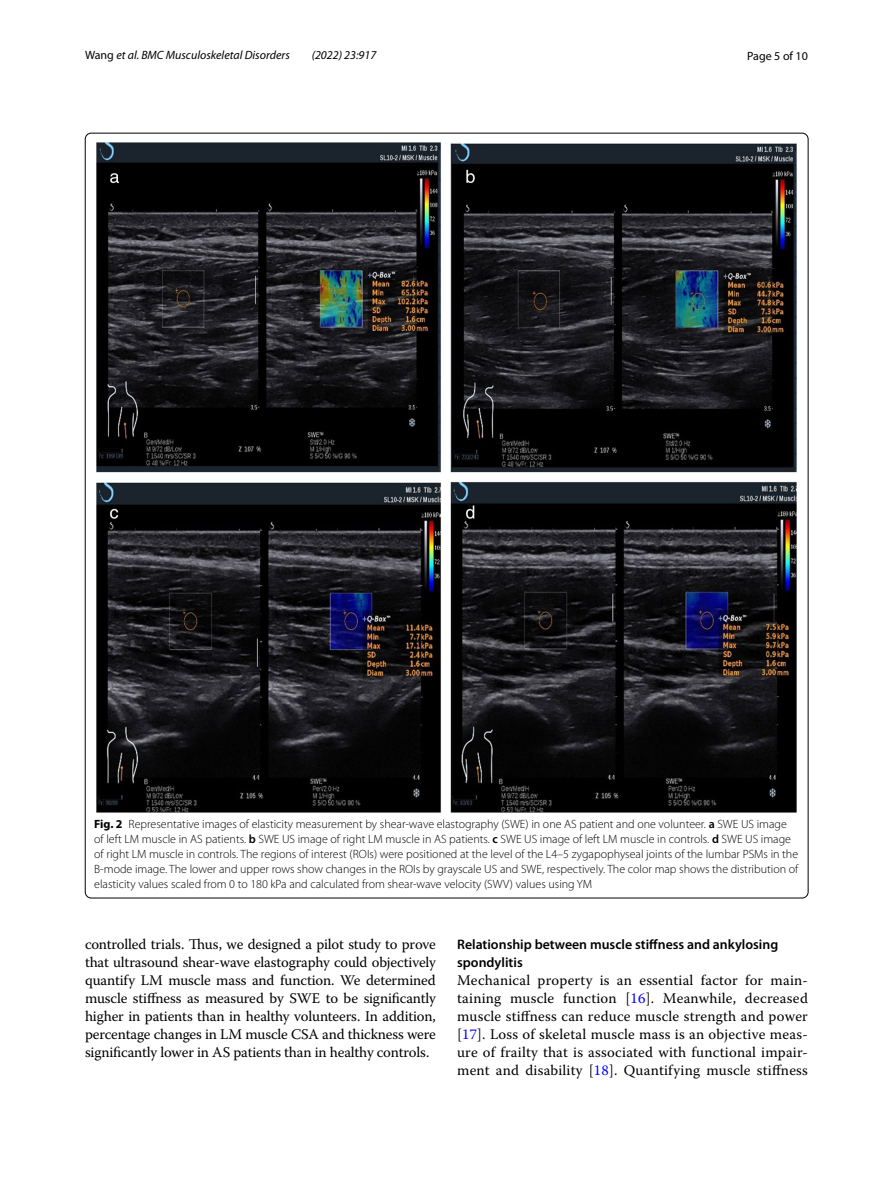
<style>
.page{position:relative;width:893px;height:1187px;background:#fff}
.page>*{position:absolute;margin:0;border:0;box-sizing:border-box;transform-origin:0 0}
.t1{font:14.7px/18px "Warnock Pro";letter-spacing:.005em;color:#000;text-align:justify}
.t2{font:600 13.8px/18px "Myriad Pro";color:#000}
.t3{font:300 12px/15px "Myriad Pro";color:#000}
.t4{font:italic 12px "Myriad Pro";color:#000}
.t5{font:12px "Myriad Pro";color:#000}
.s1{font-style:normal}
.s2{font-weight:700}
.s3{font-weight:600}
.s4{color:#00f}
</style>
<div class="page">
<img style="left:96px;top:142px;width:701px;height:670px">
<p class="t4" style="left:85px;top:48px;width:206px"><span class="s1">Wang</span> et al. BMC Musculoskeletal Disorders</p>
<p class="t4" style="left:312px;top:48px;width:66px">(2022) 23:917</p>
<p class="t5" style="left:747px;top:48px;width:62px">Page 5 of 10</p>
<p class="t3" style="left:94px;top:816px;width:706px"><span class="s2">Fig. 2</span> Representative images of elasticity measurement by shear-wave elastography (SWE) in one AS patient and one volunteer. <span class="s3">a</span> SWE US image of left LM muscle in AS patients. <span class="s3">b</span> SWE US image of right LM muscle in AS patients. <span class="s3">c</span> SWE US image of left LM muscle in controls. <span class="s3">d</span> SWE US image of right LM muscle in controls. The regions of interest (ROIs) were positioned at the level of the L4–5 zygapophyseal joints of the lumbar PSMs in the B-mode image. The lower and upper rows show changes in the ROIs by grayscale US and SWE, respectively. The color map shows the distribution of elasticity values scaled from 0 to 180 kPa and calculated from shear-wave velocity (SWV) values using YM</p>
<p class="t1" style="left:85px;top:935px;width:352px">controlled trials. Thus, we designed a pilot study to prove that ultrasound shear-wave elastography could objectively quantify LM muscle mass and function. We determined muscle stiffness as measured by SWE to be significantly higher in patients than in healthy volunteers. In addition, percentage changes in LM muscle CSA and thickness were significantly lower in AS patients than in healthy controls.</p>
<p class="t2" style="left:457px;top:934px;width:323px">Relationship between muscle stiffness and ankylosing spondylitis</p>
<p class="t1" style="left:457px;top:970px;width:352px">Mechanical property is an essential factor for main&shy;taining muscle function [<span class="s4">16</span>]. Meanwhile, decreased muscle stiffness can reduce muscle strength and power [<span class="s4">17</span>]. Loss of skeletal muscle mass is an objective meas&shy;ure of frailty that is associated with functional impair&shy;ment and disability [<span class="s4">18</span>]. Quantifying muscle stiffness</p>
</div>
